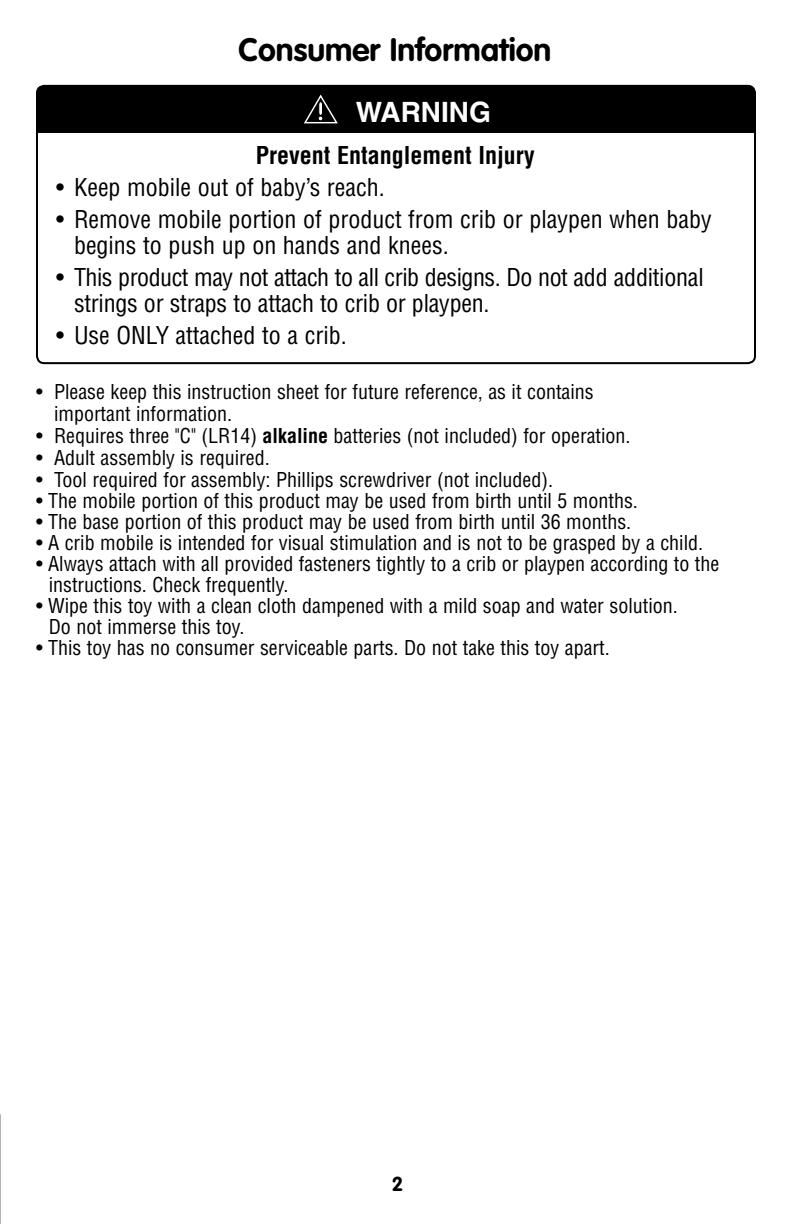
<style>
.page{position:relative;width:792px;height:1224px;background:#fff}
.page>*{position:absolute;margin:0;border:0;box-sizing:border-box;transform-origin:0 0}
.t1{font:700 32px "VAG Rounded Std";color:#000}
.t2{font:700 28px "Helvetica LT Std";color:#fff}
.t3{font:condensed 24px/26px "Helvetica LT Std";color:#000}
.t4{font:700 condensed 24px "Helvetica LT Std";color:#000}
.t5{font:condensed 20px/21px "Helvetica LT Std";color:#000}
.t6{font:700 20px "VAG Rounded Std";color:#000}
.s1{font-weight:700}
</style>
<div class="page">
<div style="left:37px;top:86px;width:718px;height:47px;background:#000"></div>
<div style="left:36px;top:85px;width:720px;height:279px;border:2px solid #000;border-radius:7px"></div>
<svg style="left:304px;top:95px;width:34px;height:28px"></svg>
<h1 class="t1" style="left:239px;top:34px;width:314px">Consumer Information</h1>
<h2 class="t2" style="left:356px;top:102px;width:137px">WARNING</h2>
<p class="t4" style="left:256px;top:147px;width:280px">Prevent Entanglement Injury</p>
<p class="t3" style="left:56px;top:177px;width:330px">• Keep mobile out of baby’s reach.</p>
<p class="t3" style="left:74px;top:210px;width:639px;text-indent:-18px">• Remove mobile portion of product from crib or playpen when baby begins to push up on hands and knees.</p>
<p class="t3" style="left:74px;top:268px;width:631px;text-indent:-18px">• This product may not attach to all crib designs. Do not add additional strings or straps to attach to crib or playpen.</p>
<p class="t3" style="left:56px;top:326px;width:292px">• Use ONLY attached to a crib.</p>
<p class="t5" style="left:54px;top:383px;width:541px;line-height:22px;text-indent:-18px">• Please keep this instruction sheet for future reference, as it contains important information.</p>
<p class="t5" style="left:36px;top:427px;width:596px">• Requires three "C" (LR14) <span class="s1">alkaline</span> batteries (not included) for operation.</p>
<p class="t5" style="left:36px;top:449px;width:235px">• Adult assembly is required.</p>
<p class="t5" style="left:36px;top:471px;width:519px">• Tool required for assembly: Phillips screwdriver (not included).</p>
<p class="t5" style="left:36px;top:492px;width:603px">• The mobile portion of this product may be used from birth until 5 months.</p>
<p class="t5" style="left:36px;top:513px;width:597px">• The base portion of this product may be used from birth until 36 months.</p>
<p class="t5" style="left:36px;top:534px;width:669px">• A crib mobile is intended for visual stimulation and is not to be grasped by a child.</p>
<p class="t5" style="left:49px;top:555px;width:672px;text-indent:-13px">• Always attach with all provided fasteners tightly to a crib or playpen according to the instructions. Check frequently.</p>
<p class="t5" style="left:49px;top:597px;width:631px;text-indent:-13px">• Wipe this toy with a clean cloth dampened with a mild soap and water solution.<br>Do not immerse this toy.</p>
<p class="t5" style="left:36px;top:639px;width:575px">• This toy has no consumer serviceable parts. Do not take this toy apart.</p>
<p class="t6" style="left:392px;top:1175px;width:13px">2</p>
</div>
